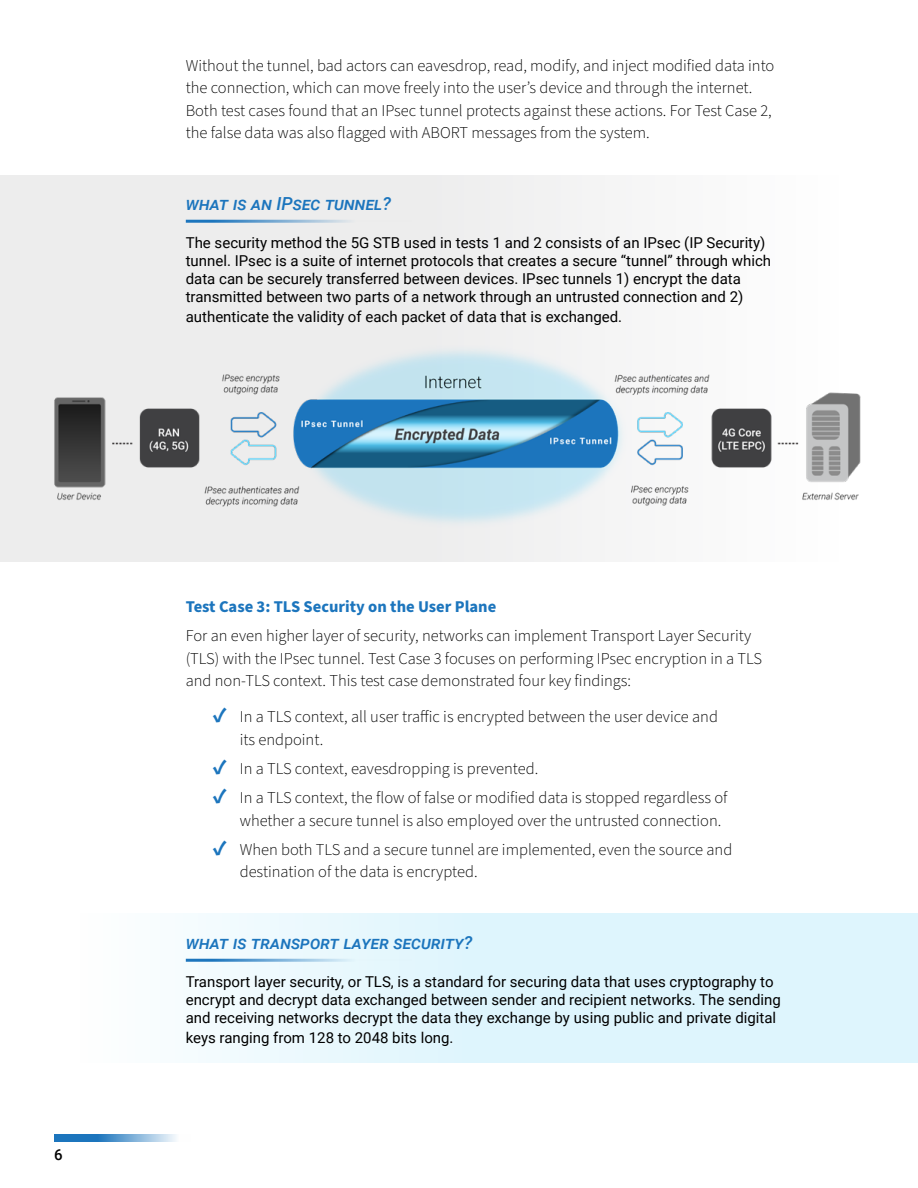
<style>
.page{position:relative;width:918px;height:1188px;background:#fff}
.page>*{position:absolute;margin:0;border:0;box-sizing:border-box;transform-origin:0 0}
.t1{font:italic 500 18px "Roboto";color:#1c75bd}
.t2{font:300 16.5px/22.5px "Source Sans Pro";color:#000}
.t3{font:700 16.5px "Source Sans Pro";color:#1c75bd}
.t4{font:15px/18px "Roboto";color:#000}
.t5{font:500 15px "Roboto";color:#000}
.s1{font-weight:900;font-size:21px;color:#1c75bd}
</style>
<div class="page">
<svg style="left:54px;top:1134px;width:122px;height:7px"></svg>
<div style="left:0;top:176px;width:918px;height:386px;background:linear-gradient(to right,#e8e8e8,#fdfdfd)"></div>
<div style="left:0;top:914px;width:918px;height:149px;background:linear-gradient(to right,#fafdfe,#d5f2fd)"></div>
<hr style="left:186px;top:220px;width:226px;height:3px;background:#1c75bd">
<hr style="left:186px;top:959px;width:226px;height:3px;background:#1c75bd">
<img style="left:39px;top:346px;width:835px;height:185px">
<p class="t5" style="left:54px;top:1144px;width:10px">6</p>
<p class="t2" style="left:186px;top:55px;width:590px">Without the tunnel, bad actors can eavesdrop, read, modify, and inject modified data into the connection, which can move freely into the user’s device and through the internet.<br>Both test cases found that an IPsec tunnel protects against these actions. For Test Case 2, the false data was also flagged with ABORT messages from the system.</p>
<p class="t1" style="left:186px;top:191px;width:207px">what is an IPsec tunnel?</p>
<p class="t4" style="left:186px;top:233px;width:587px">The security method the 5G STB used in tests 1 and 2 consists of an IPsec (IP Security) tunnel. IPsec is a suite of internet protocols that creates a secure “tunnel” through which data can be securely transferred between devices. IPsec tunnels 1) encrypt the data transmitted between two parts of a network through an untrusted connection and 2)</p>
<p class="t4" style="left:186px;top:307px;width:438px">authenticate the validity of each packet of data that is exchanged.</p>
<p class="t3" style="left:186px;top:595px;width:312px">Test Case 3: TLS Security on the User Plane</p>
<p class="t2" style="left:186px;top:625px;width:578px">For an even higher layer of security, networks can implement Transport Layer Security (TLS) with the IPsec tunnel. Test Case 3 focuses on performing IPsec encryption in a TLS and non-TLS context. This test case demonstrated four key findings:</p>
<p class="t2" style="left:240px;top:706px;width:480px;text-indent:-27px"><span class="s1">✓</span> In a TLS context, all user traffic is encrypted between the user device and its endpoint.</p>
<p class="t2" style="left:213px;top:758px;width:327px"><span class="s1">✓</span> In a TLS context, eavesdropping is prevented.</p>
<p class="t2" style="left:240px;top:787px;width:489px;text-indent:-27px"><span class="s1">✓</span> In a TLS context, the flow of false or modified data is stopped regardless of whether a secure tunnel is also employed over the untrusted connection.</p>
<p class="t2" style="left:240px;top:839px;width:494px;text-indent:-27px"><span class="s1">✓</span> When both TLS and a secure tunnel are implemented, even the source and destination of the data is encrypted.</p>
<p class="t1" style="left:186px;top:930px;width:288px">what is transport layer security?</p>
<p class="t4" style="left:186px;top:972px;width:597px">Transport layer security, or TLS, is a standard for securing data that uses cryptography to encrypt and decrypt data exchanged between sender and recipient networks. The sending and receiving networks decrypt the data they exchange by using public and private digital</p>
<p class="t4" style="left:186px;top:1028px;width:269px">keys ranging from 128 to 2048 bits long.</p>
</div>
